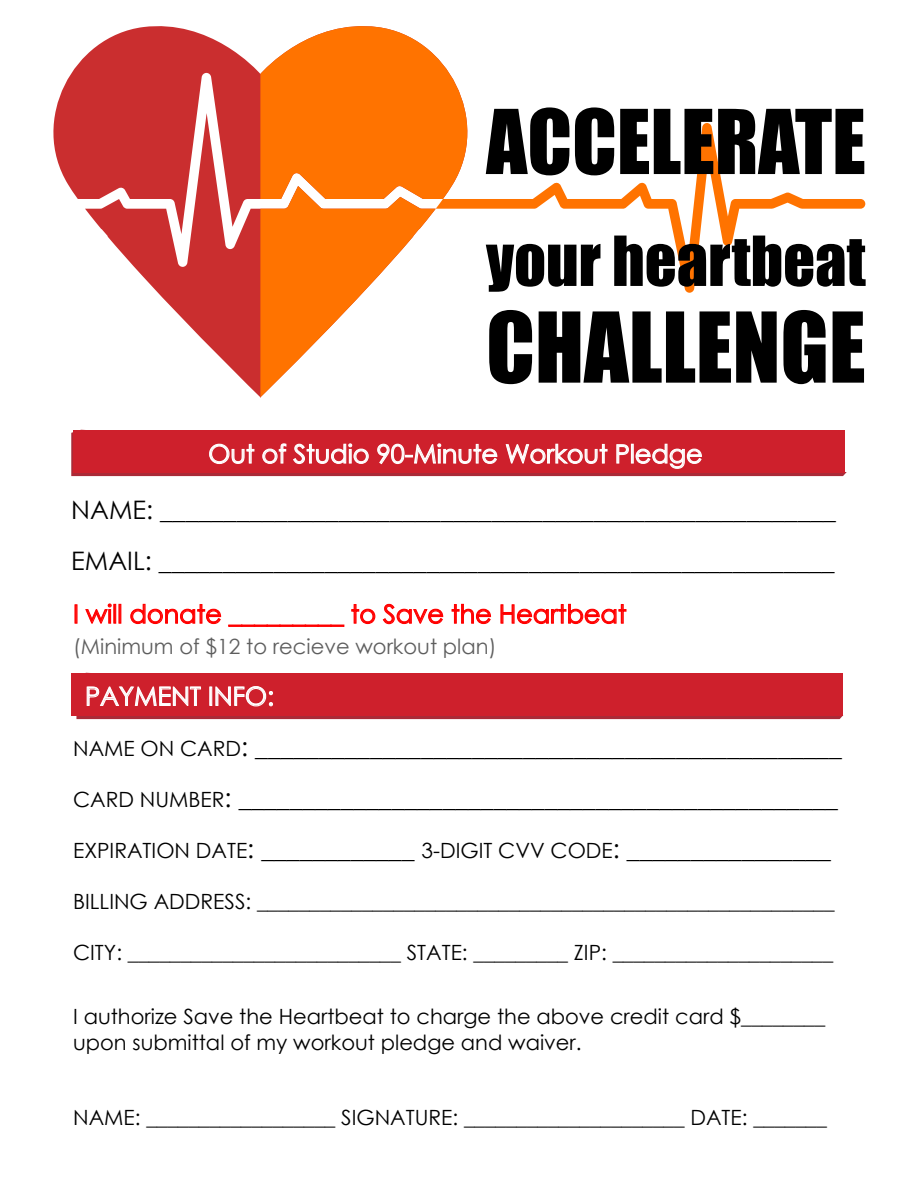
<style>
.page{position:relative;width:918px;height:1188px;background:#fff}
.page>*{position:absolute;margin:0;border:0;box-sizing:border-box;transform-origin:0 0}
.t1{font:90px "Impact";color:#000}
.t2{font:82.5px "Impact";color:#000}
.t3{font:63.75px "Impact";color:#000}
.t4{font:25.5px/51px "Century Gothic";color:#000}
.t5{font:25.5px "Century Gothic";color:#fff}
.t6{font:25.5px "Century Gothic";color:#f00}
.t7{font:21px/25.2px "Century Gothic";color:#000}
.t8{font:21px "Century Gothic";color:#5e5e5e}
.s1{font-size:21px}
</style>
<div class="page">
<svg style="left:53px;top:26px;width:207px;height:173px;fill:#ca2e2f"></svg>
<svg style="left:85px;top:113px;width:175px;height:284px;fill:#ca2e2f"></svg>
<svg style="left:492px;top:123px;width:373px;height:170px"></svg>
<svg style="left:260px;top:26px;width:232px;height:372px"></svg>
<svg style="left:71px;top:430px;width:776px;height:46px;background:#cf323d"></svg>
<svg style="left:85px;top:603px;width:27px;height:21px"></svg>
<div style="left:113px;top:604px;width:3px;height:20px;border:1px solid #f00"></div>
<div style="left:118px;top:604px;width:3px;height:20px;border:1px solid #f00"></div>
<svg style="left:130px;top:603px;width:92px;height:22px"></svg>
<svg style="left:228px;top:625px;width:116px;height:2px"></svg>
<svg style="left:351px;top:604px;width:25px;height:21px"></svg>
<svg style="left:382px;top:603px;width:62px;height:22px"></svg>
<svg style="left:451px;top:603px;width:41px;height:22px"></svg>
<svg style="left:500px;top:603px;width:127px;height:22px"></svg>
<svg style="left:76px;top:673px;width:767px;height:46px;background:#cd2733"></svg>
<h2 class="t2" style="left:486px;top:78px;width:381px">ACCELERATE</h2>
<h3 class="t3" style="left:486px;top:211px;width:381px">your heartbeat</h3>
<h1 class="t1" style="left:486px;top:278px;width:381px">CHALLENGE</h1>
<p class="t5" style="left:208px;top:436px;width:496px">Out of Studio 90-Minute Workout Pledge</p>
<p class="t4" style="left:71px;top:484px;width:766px">NAME: _____________________________________________________<br>EMAIL: _____________________________________________________</p>
<p class="t6" style="left:73px;top:596px;width:555px">I will donate _________ to Save the Heartbeat</p>
<p class="t8" style="left:73px;top:632px;width:425px">(Minimum of $12 to recieve workout plan)</p>
<p class="t5" style="left:85px;top:678px;width:191px">PAYMENT INFO:</p>
<p class="t4" style="left:73px;top:721px;width:770px"><span class="s1">NAME ON CARD</span>: ______________________________________________<br><span class="s1">CARD NUMBER</span>: _______________________________________________<br><span class="s1">EXPIRATION DATE</span>: ____________ <span class="s1">3-DIGIT CVV CODE</span>: ________________</p>
<p class="t7" style="left:73px;top:888px;width:763px">BILLING ADDRESS: _______________________________________________________</p>
<p class="t7" style="left:73px;top:939px;width:762px">CITY: __________________________ STATE: _________ ZIP: _____________________</p>
<p class="t7" style="left:73px;top:1004px;width:754px">I authorize Save the Heartbeat to charge the above credit card $________ upon submittal of my workout pledge and waiver.</p>
<p class="t7" style="left:73px;top:1105px;width:755px">NAME: __________________ SIGNATURE: _____________________ DATE: _______</p>
</div>
